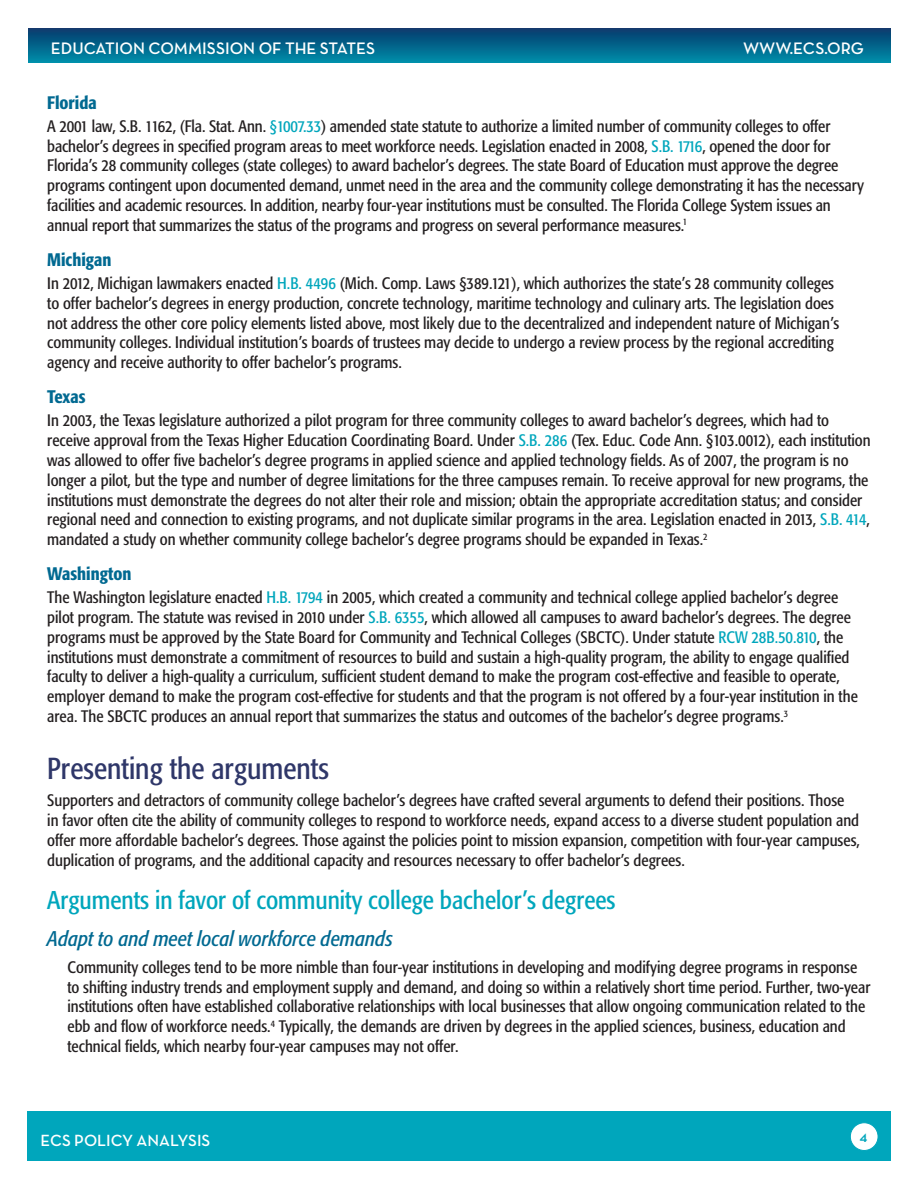
<style>
.page{position:relative;width:918px;height:1188px;background:#fff}
.page>*{position:absolute;margin:0;border:0;box-sizing:border-box;transform-origin:0 0}
.Heading_1{font:condensed 30px "Formata";color:#2f3769}
.Heading_2{font:condensed 25.5px "Formata";color:#00a6bc}
.Heading_3{font:italic condensed 21px "Formata";color:#016991}
.t1{font:500 condensed 18px "Formata";color:#016991}
.t2{font:16.95px "Neutra Text TF Demi SC Alt";color:#fff}
.t3{font:condensed 16.5px/19.8px "Formata";color:#231f20}
.t4{font:16.5px "Neutra Text TF Demi SC Alt";color:#fff}
.t5{font:16.5px "Neutra Text TF Demi SC Alt";color:#00a6bc}
.s1{color:#00a6bc}
</style>
<div class="page">
<div style="left:27px;top:1112px;width:864px;height:49px;background:#00a6bc"></div>
<div style="left:850px;top:1123px;width:28px;height:27px;background:#fff;border-radius:50%"></div>
<div style="left:850px;top:1122px;width:28px;height:29px;border:1px solid #00a6bc;border-radius:50%"></div>
<div style="left:28px;top:29px;width:863px;height:34px;background:linear-gradient(to bottom,#073b6d,#008ca9)"></div>
<p class="t2" style="left:51px;top:38px;width:326px">EDUCATION COMMISSION OF THE STATES</p>
<p class="t2" style="left:743px;top:38px;width:122px">WWW.ECS.ORG</p>
<p class="t1" style="left:47px;top:91px;width:51px">Florida</p>
<p class="t3" style="left:47px;top:116px;width:818px">A 2001 law, S.B. 1162, (Fla. Stat. Ann. <span class="s1">§1007.33</span>) amended state statute to authorize a limited number of community colleges to offer bachelor’s degrees in specified program areas to meet workforce needs. Legislation enacted in 2008, <span class="s1">S.B. 1716</span>, opened the door for Florida’s 28 community colleges (state colleges) to award bachelor’s degrees. The state Board of Education must approve the degree programs contingent upon documented demand, unmet need in the area and the community college demonstrating it has the necessary facilities and academic resources. In addition, nearby four-year institutions must be consulted. The Florida College System issues an annual report that summarizes the status of the programs and progress on several performance measures.<sup>1</sup></p>
<p class="t1" style="left:47px;top:249px;width:66px">Michigan</p>
<p class="t3" style="left:47px;top:273px;width:794px">In 2012, Michigan lawmakers enacted <span class="s1">H.B. 4496</span> (Mich. Comp. Laws §389.121), which authorizes the state’s 28 community colleges to offer bachelor’s degrees in energy production, concrete technology, maritime technology and culinary arts. The legislation does not address the other core policy elements listed above, most likely due to the decentralized and independent nature of Michigan’s community colleges. Individual institution’s boards of trustees may decide to undergo a review process by the regional accrediting agency and receive authority to offer bachelor’s programs.</p>
<p class="t1" style="left:47px;top:386px;width:40px">Texas</p>
<p class="t3" style="left:47px;top:411px;width:825px">In 2003, the Texas legislature authorized a pilot program for three community colleges to award bachelor’s degrees, which had to receive approval from the Texas Higher Education Coordinating Board. Under <span class="s1">S.B. 286</span> (Tex. Educ. Code Ann. §103.0012), each institution was allowed to offer five bachelor’s degree programs in applied science and applied technology fields. As of 2007, the program is no longer a pilot, but the type and number of degree limitations for the three campuses remain. To receive approval for new programs, the institutions must demonstrate the degrees do not alter their role and mission; obtain the appropriate accreditation status; and consider regional need and connection to existing programs, and not duplicate similar programs in the area. Legislation enacted in 2013, <span class="s1">S.B. 414</span>, mandated a study on whether community college bachelor’s degree programs should be expanded in Texas.<sup>2</sup></p>
<p class="t1" style="left:47px;top:563px;width:86px">Washington</p>
<p class="t3" style="left:47px;top:588px;width:812px">The Washington legislature enacted <span class="s1">H.B. 1794</span> in 2005, which created a community and technical college applied bachelor’s degree pilot program. The statute was revised in 2010 under <span class="s1">S.B. 6355</span>, which allowed all campuses to award bachelor’s degrees. The degree programs must be approved by the State Board for Community and Technical Colleges (SBCTC). Under statute <span class="s1">RCW 28B.50.810</span>, the institutions must demonstrate a commitment of resources to build and sustain a high-quality program, the ability to engage qualified faculty to deliver a high-quality a curriculum, sufficient student demand to make the program cost-effective and feasible to operate, employer demand to make the program cost-effective for students and that the program is not offered by a four-year institution in the area. The SBCTC produces an annual report that summarizes the status and outcomes of the bachelor’s degree programs.<sup>3</sup></p>
<p class="Heading_1" style="left:47px;top:751px;width:283px">Presenting the arguments</p>
<p class="t3" style="left:47px;top:791px;width:814px">Supporters and detractors of community college bachelor’s degrees have crafted several arguments to defend their positions. Those<br>in favor often cite the ability of community colleges to respond to workforce needs, expand access to a diverse student population and offer more affordable bachelor’s degrees. Those against the policies point to mission expansion, competition with four-year campuses, duplication of programs, and the additional capacity and resources necessary to offer bachelor’s degrees.</p>
<p class="Heading_2" style="left:47px;top:885px;width:570px">Arguments in favor of community college bachelor’s degrees</p>
<p class="Heading_3" style="left:47px;top:926px;width:347px">Adapt to and meet local workforce demands</p>
<p class="t3" style="left:68px;top:957px;width:805px">Community colleges tend to be more nimble than four-year institutions in developing and modifying degree programs in response to shifting industry trends and employment supply and demand, and doing so within a relatively short time period. Further, two-year institutions often have established collaborative relationships with local businesses that allow ongoing communication related to the ebb and flow of workforce needs.<sup>4</sup> Typically, the demands are driven by degrees in the applied sciences, business, education and technical fields, which nearby four-year campuses may not offer.</p>
<p class="t4" style="left:40px;top:1131px;width:171px">ECS POLICY ANALYSIS</p>
<p class="t5" style="left:859px;top:1127px;width:10px">4</p>
</div>
